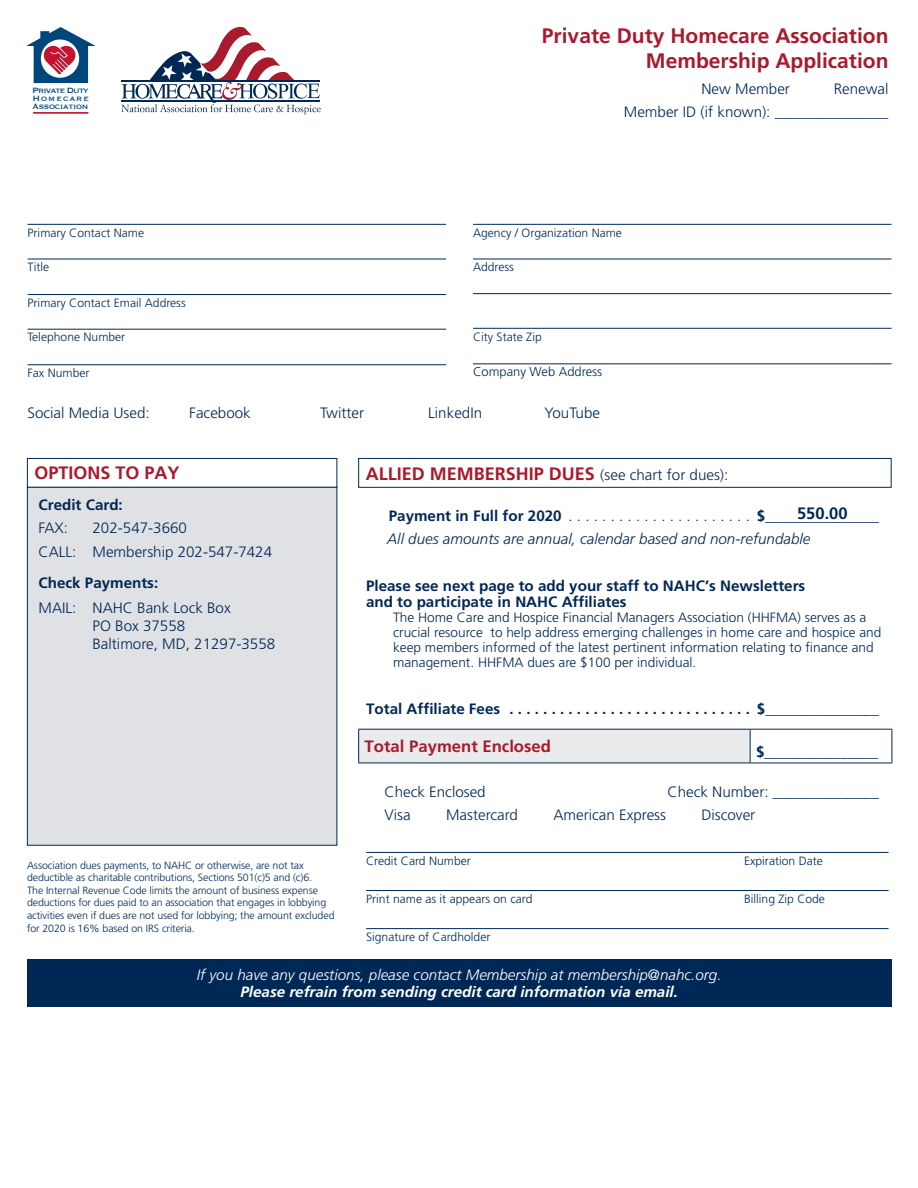
<style>
.page{position:relative;width:918px;height:1188px;background:#fff}
.page>*{position:absolute;margin:0;border:0;box-sizing:border-box;transform-origin:0 0}
.t1{font:700 21px/25.2px "Frutiger";color:#a91a2d;text-align:right}
.t2{font:700 18px "Frutiger";color:#a91a2d}
.t3{font:700 16.5px "Frutiger";color:#a91a2d}
.t4{font:700 16.5px "Frutiger";color:#002856}
.t5{font:300 15px/18px "Frutiger";color:#002856}
.t6{font:700 15px/16.5px "Frutiger";color:#002856}
.t7{font:italic 300 15px/16.5px "Frutiger";color:#fff;text-align:center}
.t8{font:italic 300 15px "Frutiger";color:#002856}
.t9{font:300 13.5px/15px "Frutiger";color:#002856}
.t10{font:300 12.75px "Frutiger";color:#002856}
.t11{font:300 12px "Frutiger";color:#002856}
.t12{font:300 10.5px/12.6px "Frutiger";letter-spacing:-.01em;color:#002856}
.t13{font:9.9px/7.8px "Copperplate";letter-spacing:-.025em;color:#00457c;text-align:justify}
.s1{font-weight:300;font-size:15px;color:#002856}
.s2{font-weight:700}
.s3{font-family:"Frutiger Bold Italic 2";font-weight:400;font-style:normal}
</style>
<div class="page">
<svg style="left:122px;top:27px;width:199px;height:87px"></svg>
<div style="left:358px;top:458px;width:534px;height:30px;border:1px solid #002856"></div>
<div style="left:27px;top:458px;width:310px;height:30px;border:1px solid #002856"></div>
<div style="left:27px;top:487px;width:310px;height:358px;background:#dfe1e4"></div>
<div style="left:27px;top:487px;width:310px;height:359px;border:1px solid #002856"></div>
<div style="left:27px;top:959px;width:865px;height:48px;background:#002856"></div>
<hr style="left:366px;top:852px;width:523px;height:1px;background:#002856">
<hr style="left:366px;top:890px;width:523px;height:1px;background:#002856">
<hr style="left:366px;top:928px;width:523px;height:1px;background:#002856">
<div style="left:359px;top:729px;width:391px;height:34px;background:#e9ebed"></div>
<hr style="left:358px;top:729px;width:392px;height:1px;background:#002856">
<hr style="left:358px;top:730px;width:1px;height:33px;background:#002856">
<hr style="left:750px;top:729px;width:142px;height:1px;background:#002856">
<hr style="left:750px;top:730px;width:1px;height:33px;background:#002856">
<hr style="left:892px;top:730px;width:1px;height:33px;background:#002856">
<hr style="left:358px;top:763px;width:392px;height:1px;background:#002856">
<hr style="left:750px;top:763px;width:142px;height:1px;background:#002856">
<svg style="left:27px;top:27px;width:68px;height:56px"></svg>
<hr style="left:33px;top:112px;width:56px;height:2px;background:#c41230">
<hr style="left:28px;top:224px;width:418px;height:1px;background:#002856">
<hr style="left:28px;top:259px;width:418px;height:1px;background:#002856">
<hr style="left:28px;top:294px;width:418px;height:1px;background:#002856">
<hr style="left:28px;top:329px;width:418px;height:1px;background:#002856">
<hr style="left:28px;top:364px;width:418px;height:1px;background:#002856">
<hr style="left:473px;top:224px;width:419px;height:1px;background:#002856">
<hr style="left:473px;top:259px;width:419px;height:1px;background:#002856">
<hr style="left:473px;top:293px;width:419px;height:1px;background:#002856">
<hr style="left:473px;top:328px;width:419px;height:1px;background:#002856">
<hr style="left:473px;top:363px;width:419px;height:1px;background:#002856">
<p class="t13" style="left:32px;top:86px;width:58px">Private Duty Homecare Association</p>
<p class="t11" style="left:28px;top:226px;width:118px">Primary Contact Name</p>
<p class="t11" style="left:28px;top:260px;width:23px">Title</p>
<p class="t11" style="left:28px;top:296px;width:160px">Primary Contact Email Address</p>
<p class="t11" style="left:28px;top:331px;width:99px">Telephone Number</p>
<p class="t11" style="left:28px;top:366px;width:64px">Fax Number</p>
<p class="t1" style="left:542px;top:23px;width:348px">Private Duty Homecare Association<br>Membership Application</p>
<p class="t5" style="left:701px;top:80px;width:90px">New Member</p>
<p class="t5" style="left:834px;top:80px;width:56px">Renewal</p>
<p class="t5" style="left:624px;top:103px;width:266px">Member ID (if known): _______________</p>
<p class="t11" style="left:473px;top:226px;width:151px">Agency / Organization Name</p>
<p class="t11" style="left:473px;top:260px;width:42px">Address</p>
<p class="t11" style="left:473px;top:330px;width:70px">City State Zip</p>
<p class="t10" style="left:473px;top:364px;width:131px">Company Web Address</p>
<p class="t5" style="left:28px;top:404px;width:124px">Social Media Used:</p>
<p class="t5" style="left:189px;top:404px;width:63px">Facebook</p>
<p class="t5" style="left:320px;top:404px;width:45px">Twitter</p>
<p class="t5" style="left:428px;top:404px;width:55px">LinkedIn</p>
<p class="t5" style="left:545px;top:404px;width:57px">YouTube</p>
<p class="t2" style="left:34px;top:462px;width:147px">OPTIONS TO PAY</p>
<p class="t2" style="left:366px;top:463px;width:364px">ALLIED MEMBERSHIP DUES <span class="s1">(see chart for dues):</span></p>
<p class="t5" style="left:389px;top:507px;width:183px"><span class="s2">Payment in Full for 2020</span> .......................</p>
<p class="t6" style="left:757px;top:507px;width:124px">$_______________</p>
<p class="t8" style="left:387px;top:530px;width:425px">All dues amounts are annual, calendar based and non-refundable</p>
<p class="t6" style="left:366px;top:577px;width:441px">Please see next page to add your staff to NAHC’s Newsletters and to participate in NAHC Affiliates</p>
<p class="t9" style="left:393px;top:610px;width:490px">The Home Care and Hospice Financial Managers Association (HHFMA) serves as a crucial resource to help address emerging challenges in home care and hospice and keep members informed of the latest pertinent information relating to finance and management. HHFMA dues are $100 per individual.</p>
<p class="t6" style="left:366px;top:700px;width:515px">Total Affiliate Fees . . . . . . . . . . . . . . . . . . . . . . . . . . . . . $_______________</p>
<p class="t6" style="left:39px;top:496px;width:86px">Credit Card:</p>
<p class="t5" style="left:39px;top:519px;width:31px">FAX:</p>
<p class="t5" style="left:93px;top:519px;width:96px">202-547-3660</p>
<p class="t5" style="left:39px;top:542px;width:235px">CALL: Membership 202-547-7424</p>
<p class="t6" style="left:39px;top:574px;width:121px">Check Payments:</p>
<p class="t5" style="left:93px;top:599px;width:184px;text-indent:-54px">MAIL: NAHC Bank Lock Box<br>PO Box 37558<br>Baltimore, MD, 21297-3558</p>
<p class="t4" style="left:797px;top:504px;width:52px">550.00</p>
<p class="t12" style="left:27px;top:859px;width:309px">Association dues payments, to NAHC or otherwise, are not tax deductible as charitable contributions, Sections 501(c)5 and (c)6.<br>The Internal Revenue Code limits the amount of business expense deductions for dues paid to an association that engages in lobbying activities even if dues are not used for lobbying; the amount excluded for 2020 is 16% based on IRS criteria.</p>
<p class="t3" style="left:365px;top:737px;width:188px">Total Payment Enclosed</p>
<p class="t6" style="left:756px;top:743px;width:124px">$_______________</p>
<p class="t5" style="left:385px;top:782px;width:103px">Check Enclosed</p>
<p class="t5" style="left:668px;top:782px;width:213px">Check Number: ______________</p>
<p class="t5" style="left:385px;top:806px;width:28px">Visa</p>
<p class="t5" style="left:446px;top:806px;width:73px">Mastercard</p>
<p class="t5" style="left:553px;top:806px;width:114px">American Express</p>
<p class="t5" style="left:701px;top:806px;width:55px">Discover</p>
<p class="t11" style="left:366px;top:854px;width:106px">Credit Card Number</p>
<p class="t11" style="left:744px;top:854px;width:80px">Expiration Date</p>
<p class="t11" style="left:366px;top:892px;width:168px">Print name as it appears on card</p>
<p class="t11" style="left:744px;top:892px;width:82px">Billing Zip Code</p>
<p class="t11" style="left:366px;top:930px;width:126px">Signature of Cardholder</p>
<p class="t7" style="left:197px;top:967px;width:526px">If you have any questions, please contact Membership at membership@nahc.org.<br><span class="s3">Please refrain from sending credit card information via email.</span></p>
</div>
